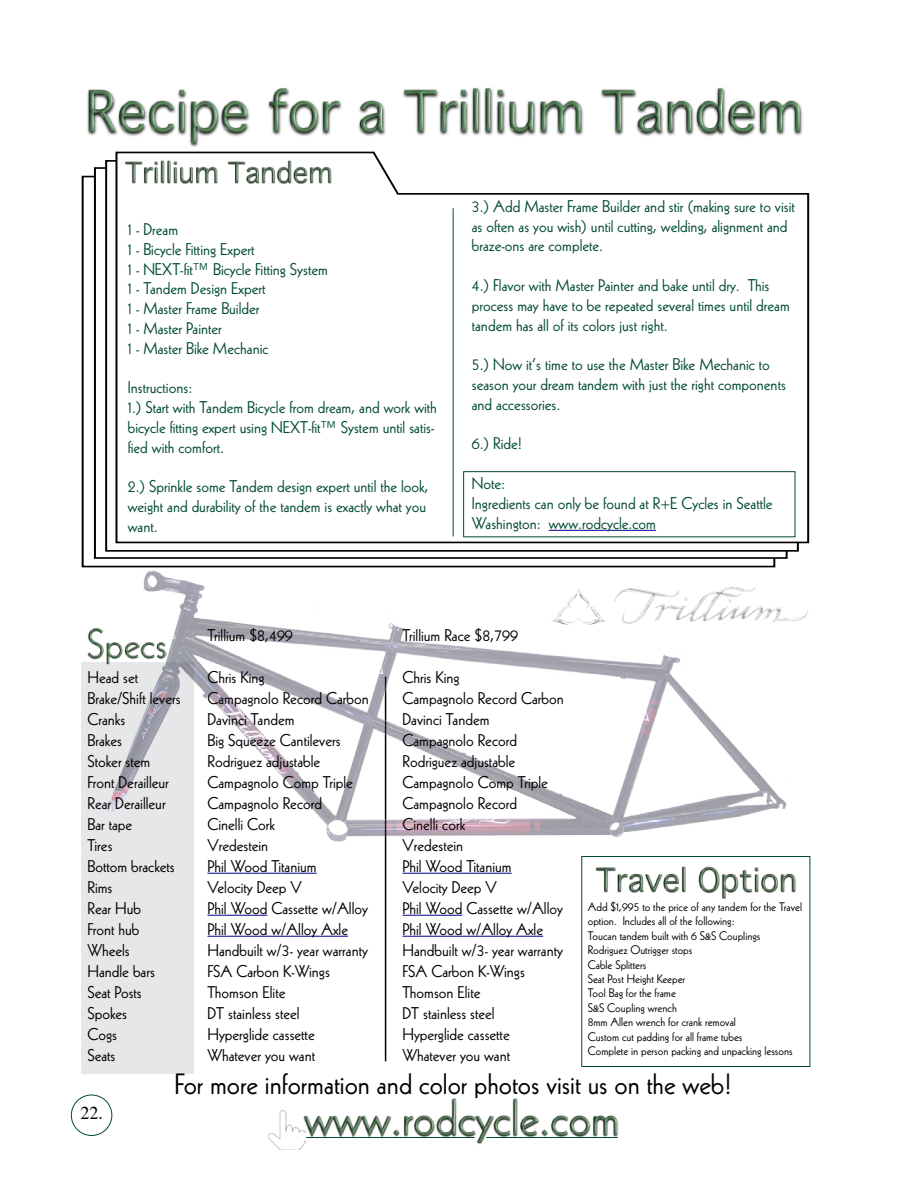
<style>
.page{position:relative;width:918px;height:1188px;background:#fff}
.page>*{position:absolute;margin:0;border:0;box-sizing:border-box;transform-origin:0 0}
.t1{font:28.5px "Kabel LT Std";color:#000}
.t2{font:18px "Times";color:#000}
.t3{font:16.5px "Kabel LT Std";color:#000}
.t4{font:16.5px/19.8px "Kabel LT Std";color:#004b30}
.t5{font:12px/14.4px "Kabel LT Std";color:#000}
</style>
<div class="page">
<div style="left:71px;top:1095px;width:41px;height:41px;border:1px solid #004b30;border-radius:50%"></div>
<div style="left:81px;top:663px;width:112px;height:411px;background:#e6e7e8"></div>
<hr style="left:385px;top:677px;width:1px;height:384px;background:#000">
<img style="left:305px;top:1098px;width:313px;height:46px">
<hr style="left:306px;top:1137px;width:169px;height:1px;background:#004b30">
<hr style="left:486px;top:1137px;width:132px;height:1px;background:#004b30">
<img style="left:268px;top:1111px;width:37px;height:39px">
<svg style="left:81px;top:175px;width:695px;height:393px"></svg>
<svg style="left:93px;top:167px;width:695px;height:393px"></svg>
<svg style="left:104px;top:160px;width:695px;height:392px"></svg>
<svg style="left:114px;top:154px;width:696px;height:390px"></svg>
<hr style="left:549px;top:530px;width:107px;height:1px;background:#000093">
<img style="left:123px;top:158px;width:210px;height:28px">
<img style="left:791px;top:609px;width:18px;height:12px">
<img style="left:87px;top:87px;width:716px;height:67px">
<hr style="left:453px;top:208px;width:1px;height:328px;background:#004b30">
<img style="left:88px;top:627px;width:12px;height:36px">
<img style="left:595px;top:866px;width:201px;height:33px">
<img style="left:100px;top:566px;width:691px;height:286px">
<hr style="left:207px;top:873px;width:110px;height:1px;background:#000093">
<hr style="left:402px;top:873px;width:110px;height:1px;background:#000093">
<hr style="left:207px;top:915px;width:60px;height:1px;background:#000093">
<hr style="left:402px;top:915px;width:60px;height:1px;background:#000093">
<hr style="left:207px;top:936px;width:141px;height:1px;background:#000093">
<hr style="left:402px;top:936px;width:141px;height:1px;background:#000093">
<p class="t4" style="left:128px;top:219px;width:202px">1 - Dream<br>1 - Bicycle Fitting Expert<br>1 - NEXT-fit™ Bicycle Fitting System<br>1 - Tandem Design Expert<br>1 - Master Frame Builder<br>1 - Master Painter<br>1 - Master Bike Mechanic</p>
<p class="t4" style="left:128px;top:378px;width:311px">Instructions:<br>1.) Start with Tandem Bicycle from dream, and work with bicycle fitting expert using NEXT-fit™ System until satis&shy;fied with comfort.</p>
<p class="t4" style="left:128px;top:477px;width:302px">2.) Sprinkle some Tandem design expert until the look, weight and durability of the tandem is exactly what you want.</p>
<p class="t4" style="left:472px;top:196px;width:325px">3.) Add Master Frame Builder and stir (making sure to visit as often as you wish) until cutting, welding, alignment and braze-ons are complete.</p>
<p class="t4" style="left:472px;top:276px;width:320px">4.) Flavor with Master Painter and bake until dry. This process may have to be repeated several times until dream tandem has all of its colors just right.</p>
<p class="t4" style="left:472px;top:355px;width:316px">5.) Now it’s time to use the Master Bike Mechanic to season your dream tandem with just the right components and accessories.</p>
<p class="t4" style="left:472px;top:434px;width:52px">6.) Ride!</p>
<p class="t4" style="left:472px;top:474px;width:302px">Note:<br>Ingredients can only be found at R+E Cycles in Seattle<br>Washington: www.rodcycle.com</p>
<p class="t3" style="left:207px;top:625px;width:87px">Trillium $8,499</p>
<p class="t3" style="left:402px;top:625px;width:117px">Trillium Race $8,799</p>
<p class="t3" style="left:87px;top:667px;width:52px">Head set</p>
<p class="t3" style="left:207px;top:667px;width:59px">Chris King</p>
<p class="t3" style="left:402px;top:667px;width:59px">Chris King</p>
<p class="t3" style="left:87px;top:688px;width:95px">Brake/Shift levers</p>
<p class="t3" style="left:207px;top:688px;width:163px">Campagnolo Record Carbon</p>
<p class="t3" style="left:402px;top:688px;width:163px">Campagnolo Record Carbon</p>
<p class="t3" style="left:87px;top:709px;width:39px">Cranks</p>
<p class="t3" style="left:207px;top:709px;width:89px">Davinci Tandem</p>
<p class="t3" style="left:402px;top:709px;width:89px">Davinci Tandem</p>
<p class="t3" style="left:87px;top:730px;width:36px">Brakes</p>
<p class="t3" style="left:207px;top:730px;width:135px">Big Squeeze Cantilevers</p>
<p class="t3" style="left:402px;top:730px;width:116px">Campagnolo Record</p>
<p class="t3" style="left:87px;top:751px;width:64px">Stoker stem</p>
<p class="t3" style="left:207px;top:751px;width:114px">Rodriguez adjustable</p>
<p class="t3" style="left:402px;top:751px;width:114px">Rodriguez adjustable</p>
<p class="t3" style="left:87px;top:772px;width:83px">Front Derailleur</p>
<p class="t3" style="left:207px;top:772px;width:147px">Campagnolo Comp Triple</p>
<p class="t3" style="left:402px;top:772px;width:147px">Campagnolo Comp Triple</p>
<p class="t3" style="left:87px;top:793px;width:80px">Rear Derailleur</p>
<p class="t3" style="left:207px;top:793px;width:116px">Campagnolo Record</p>
<p class="t3" style="left:402px;top:793px;width:116px">Campagnolo Record</p>
<p class="t3" style="left:87px;top:814px;width:46px">Bar tape</p>
<p class="t3" style="left:207px;top:814px;width:69px">Cinelli Cork</p>
<p class="t3" style="left:402px;top:814px;width:64px">Cinelli cork</p>
<p class="t3" style="left:87px;top:835px;width:27px">Tires</p>
<p class="t3" style="left:207px;top:835px;width:62px">Vredestein</p>
<p class="t3" style="left:402px;top:835px;width:62px">Vredestein</p>
<p class="t3" style="left:87px;top:856px;width:89px">Bottom brackets</p>
<p class="t3" style="left:207px;top:856px;width:111px">Phil Wood Titanium</p>
<p class="t3" style="left:402px;top:856px;width:111px">Phil Wood Titanium</p>
<p class="t3" style="left:87px;top:877px;width:27px">Rims</p>
<p class="t3" style="left:207px;top:877px;width:96px">Velocity Deep V</p>
<p class="t3" style="left:402px;top:877px;width:96px">Velocity Deep V</p>
<p class="t3" style="left:87px;top:898px;width:55px">Rear Hub</p>
<p class="t3" style="left:207px;top:898px;width:162px">Phil Wood Cassette w/Alloy</p>
<p class="t3" style="left:402px;top:898px;width:162px">Phil Wood Cassette w/Alloy</p>
<p class="t3" style="left:87px;top:919px;width:54px">Front hub</p>
<p class="t3" style="left:207px;top:919px;width:142px">Phil Wood w/Alloy Axle</p>
<p class="t3" style="left:402px;top:919px;width:142px">Phil Wood w/Alloy Axle</p>
<p class="t3" style="left:87px;top:940px;width:44px">Wheels</p>
<p class="t3" style="left:207px;top:940px;width:162px">Handbuilt w/3- year warranty</p>
<p class="t3" style="left:402px;top:940px;width:162px">Handbuilt w/3- year warranty</p>
<p class="t3" style="left:87px;top:961px;width:69px">Handle bars</p>
<p class="t3" style="left:207px;top:961px;width:124px">FSA Carbon K-Wings</p>
<p class="t3" style="left:402px;top:961px;width:124px">FSA Carbon K-Wings</p>
<p class="t3" style="left:87px;top:982px;width:56px">Seat Posts</p>
<p class="t3" style="left:207px;top:982px;width:80px">Thomson Elite</p>
<p class="t3" style="left:402px;top:982px;width:80px">Thomson Elite</p>
<p class="t3" style="left:87px;top:1003px;width:41px">Spokes</p>
<p class="t3" style="left:207px;top:1003px;width:94px">DT stainless steel</p>
<p class="t3" style="left:402px;top:1003px;width:94px">DT stainless steel</p>
<p class="t3" style="left:87px;top:1024px;width:31px">Cogs</p>
<p class="t3" style="left:207px;top:1024px;width:109px">Hyperglide cassette</p>
<p class="t3" style="left:402px;top:1024px;width:109px">Hyperglide cassette</p>
<p class="t3" style="left:87px;top:1045px;width:30px">Seats</p>
<p class="t3" style="left:207px;top:1045px;width:109px">Whatever you want</p>
<p class="t3" style="left:402px;top:1045px;width:109px">Whatever you want</p>
<p class="t5" style="left:588px;top:900px;width:216px">Add $1,995 to the price of any tandem for the Travel option. Includes all of the following:<br>Toucan tandem built with 6 S&amp;S Couplings<br>Rodriguez Outrigger stops<br>Cable Splitters<br>Seat Post Height Keeper<br>Tool Bag for the frame<br>S&amp;S Coupling wrench<br>8mm Allen wrench for crank removal<br>Custom cut padding for all frame tubes<br>Complete in person packing and unpacking lessons</p>
<p class="t2" style="left:80px;top:1096px;width:24px">22 .</p>
<h1 class="t1" style="left:175px;top:1067px;width:559px">For more information and color photos visit us on the web!</h1>
</div>
